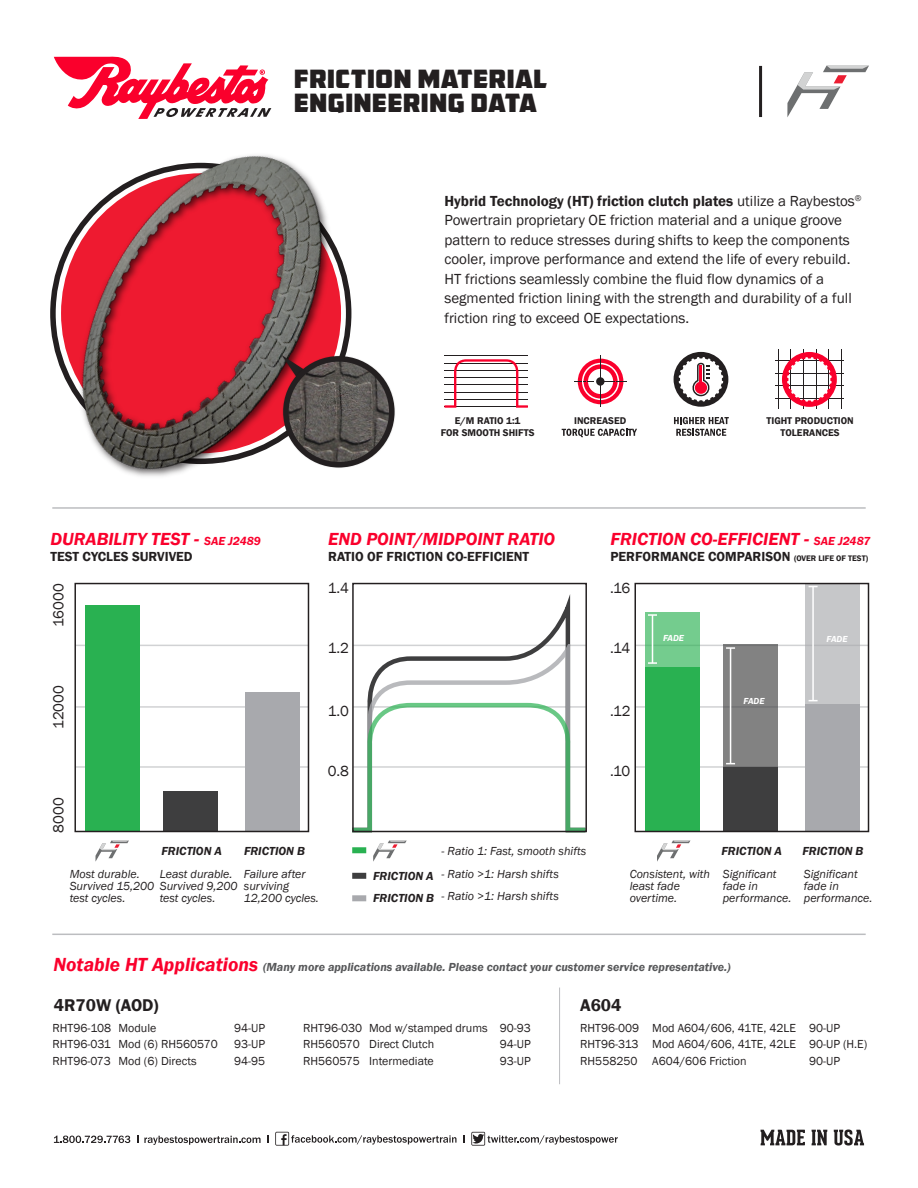
<style>
.page{position:relative;width:918px;height:1188px;background:#fff}
.page>*{position:absolute;margin:0;border:0;box-sizing:border-box;transform-origin:0 0}
.t1{font:24.9px/24px "AMCAP Eternal";color:#231f20}
.t2{font:italic 600 18px "Franklin Gothic";color:#fa002c}
.t3{font:600 17.55px "Franklin Gothic";color:#231f20}
.t4{font:15px/19.5px "Franklin Gothic";color:#231f20}
.t5{font:600 13.5px "Franklin Gothic";color:#231f20}
.t6{font:italic 12px/12px "Franklin Gothic";color:#231f20}
.t7{font:12px/16.5px "Franklin Gothic";color:#231f20;text-align:justify}
.t8{font:italic 600 12px "Franklin Gothic";color:#57585a}
.t9{font:italic 600 12px/22.8px "Franklin Gothic";color:#231f20}
.t10{font:600 10.05px/11.7px "Franklin Gothic";color:#231f20;text-align:center}
.t11{font:italic 600 9px "Franklin Gothic";color:#fff}
.s1{font-weight:600}
.s2{font-size:19.5px}
.s3{font-size:12px}
.s4{font-size:8.25px}
.s5{font-size:19.5px;color:#fa002c}
</style>
<div class="page">
<svg style="left:54px;top:56px;width:215px;height:52px"></svg>
<hr style="left:759px;top:66px;width:3px;height:51px;background:#231f20">
<img style="left:50px;top:108px;width:302px;height:368px">
<img style="left:280px;top:353px;width:28px;height:28px">
<img style="left:281px;top:354px;width:114px;height:116px">
<div style="left:283px;top:356px;width:112px;height:112px;border:6px solid #231f20;border-radius:50%"></div>
<svg style="left:562px;top:429px;width:75px;height:8px"></svg>
<svg style="left:574px;top:359px;width:52px;height:45px"></svg>
<hr style="left:600px;top:355px;width:1px;height:52px;background:#231f20">
<svg style="left:674px;top:417px;width:55px;height:19px"></svg>
<svg style="left:674px;top:352px;width:54px;height:55px"></svg>
<hr style="left:445px;top:356px;width:83px;height:1px;background:#231f20">
<svg style="left:445px;top:359px;width:83px;height:49px"></svg>
<hr style="left:52px;top:507px;width:814px;height:2px;background:#bcbdc0">
<hr style="left:52px;top:934px;width:814px;height:1px;background:#bcbdc0">
<svg style="left:834px;top:1130px;width:30px;height:16px"></svg>
<svg style="left:812px;top:1130px;width:15px;height:15px"></svg>
<svg style="left:761px;top:1130px;width:44px;height:15px"></svg>
<svg style="left:144px;top:1136px;width:117px;height:9px"></svg>
<svg style="left:463px;top:1135px;width:2px;height:8px"></svg>
<svg style="left:471px;top:1132px;width:147px;height:14px"></svg>
<svg style="left:275px;top:1132px;width:181px;height:14px"></svg>
<svg style="left:54px;top:1136px;width:76px;height:7px"></svg>
<svg style="left:787px;top:65px;width:82px;height:52px"></svg>
<hr style="left:778px;top:350px;width:1px;height:59px;background:#231f20">
<hr style="left:791px;top:350px;width:1px;height:59px;background:#231f20">
<hr style="left:803px;top:350px;width:1px;height:59px;background:#231f20">
<hr style="left:816px;top:350px;width:1px;height:59px;background:#231f20">
<hr style="left:829px;top:350px;width:1px;height:59px;background:#231f20">
<hr style="left:841px;top:350px;width:1px;height:59px;background:#231f20">
<hr style="left:775px;top:360px;width:69px;height:1px;background:#231f20">
<hr style="left:775px;top:373px;width:69px;height:1px;background:#231f20">
<hr style="left:775px;top:385px;width:69px;height:1px;background:#231f20">
<hr style="left:775px;top:398px;width:69px;height:1px;background:#231f20">
<svg style="left:782px;top:352px;width:55px;height:55px"></svg>
<hr style="left:635px;top:766px;width:234px;height:2px;background:#d1d2d4">
<hr style="left:635px;top:706px;width:234px;height:2px;background:#d1d2d4">
<hr style="left:635px;top:645px;width:234px;height:1px;background:#d1d2d4">
<div style="left:645px;top:612px;width:55px;height:219px;background:#74cc8e"></div>
<div style="left:806px;top:584px;width:54px;height:247px;background:#c6c7c9"></div>
<svg style="left:723px;top:644px;width:55px;height:123px;background:#828282"></svg>
<svg style="left:657px;top:840px;width:34px;height:22px"></svg>
<div style="left:645px;top:667px;width:55px;height:164px;background:#29b151"></div>
<div style="left:806px;top:704px;width:54px;height:127px;background:#a8a9ad"></div>
<div style="left:723px;top:767px;width:55px;height:64px;background:#3e3e3f"></div>
<div style="left:635px;top:583px;width:234px;height:249px;border:1px solid #231f20"></div>
<svg style="left:648px;top:614px;width:9px;height:2px"></svg>
<hr style="left:652px;top:615px;width:1px;height:48px;background:#fff">
<svg style="left:648px;top:662px;width:9px;height:2px"></svg>
<svg style="left:726px;top:647px;width:9px;height:2px"></svg>
<hr style="left:730px;top:648px;width:1px;height:116px;background:#fff">
<hr style="left:812px;top:587px;width:2px;height:114px;background:#fff">
<svg style="left:373px;top:840px;width:34px;height:22px"></svg>
<hr style="left:75px;top:766px;width:234px;height:2px;background:#d1d2d4">
<hr style="left:75px;top:706px;width:234px;height:2px;background:#d1d2d4">
<hr style="left:75px;top:645px;width:234px;height:1px;background:#d1d2d4">
<svg style="left:95px;top:840px;width:34px;height:22px"></svg>
<div style="left:85px;top:605px;width:55px;height:226px;background:#29b151"></div>
<div style="left:246px;top:692px;width:54px;height:139px;background:#a8a9ad"></div>
<div style="left:163px;top:791px;width:55px;height:40px;background:#3e3e3f"></div>
<div style="left:74px;top:583px;width:235px;height:249px;border:1px solid #231f20"></div>
<svg style="left:352px;top:603px;width:235px;height:230px"></svg>
<svg style="left:354px;top:645px;width:231px;height:185px"></svg>
<div style="left:352px;top:847px;width:14px;height:6px;background:#29b151"></div>
<div style="left:352px;top:873px;width:14px;height:6px;background:#3e3e3f"></div>
<div style="left:352px;top:895px;width:14px;height:6px;background:#a8a9ad"></div>
<hr style="left:559px;top:988px;width:1px;height:96px;background:#bcbdc0">
<div style="left:352px;top:583px;width:235px;height:249px;border:1px solid #231f20"></div>
<h1 class="t1" style="left:294px;top:67px;width:255px">FRICTION MATERIAL<br>ENGINEERING DATA</h1>
<p class="t4" style="left:445px;top:192px;width:419px"><span class="s1">Hybrid Technology (HT) friction clutch plates</span> utilize a Raybestos<sup>® </sup>Powertrain proprietary OE friction material and a unique groove pattern to reduce stresses during shifts to keep the components cooler, improve performance and extend the life of every rebuild.<br>HT frictions seamlessly combine the fluid flow dynamics of a segmented friction lining with the strength and durability of a full friction ring to exceed OE expectations.</p>
<p class="t10" style="left:455px;top:415px;width:67px">E/M RATIO 1:1</p>
<p class="t10" style="left:574px;top:415px;width:54px">INCREASED</p>
<p class="t10" style="left:441px;top:427px;width:96px">FOR SMOOTH SHIFTS</p>
<p class="t10" style="left:767px;top:415px;width:89px">TIGHT PRODUCTION<br>TOLERANCES</p>
<p class="t2" style="left:50px;top:527px;width:212px">DURABILITY TEST <span class="s2">-</span> <span class="s3">SAE J2489</span></p>
<p class="t5" style="left:50px;top:549px;width:144px">TEST CYCLES SURVIVED</p>
<p class="t4" style="left:49px;top:627px;width:45px;rotate:-90deg">16000</p>
<p class="t4" style="left:49px;top:729px;width:45px;rotate:-90deg">12000</p>
<p class="t2" style="left:328px;top:527px;width:228px">END POINT/MIDPOINT RATIO</p>
<p class="t5" style="left:328px;top:549px;width:202px">RATIO OF FRICTION CO-EFFICIENT</p>
<p class="t4" style="left:328px;top:578px;width:23px">1.4</p>
<p class="t4" style="left:328px;top:638px;width:23px">1.2</p>
<p class="t4" style="left:328px;top:701px;width:23px">1.0</p>
<p class="t4" style="left:49px;top:833px;width:37px;rotate:-90deg">8000</p>
<p class="t9" style="left:161px;top:840px;width:62px">FRICTION A</p>
<p class="t9" style="left:244px;top:840px;width:62px">FRICTION B</p>
<p class="t6" style="left:70px;top:868px;width:86px">Most durable.<br>Survived 15,200 test cycles.</p>
<p class="t6" style="left:160px;top:868px;width:79px">Least durable.<br>Survived 9,200 test cycles.</p>
<p class="t6" style="left:244px;top:868px;width:77px">Failure after surviving<br>12,200 cycles.</p>
<p class="t4" style="left:328px;top:761px;width:23px">0.8</p>
<p class="t6" style="left:442px;top:846px;width:146px">- Ratio 1: Fast, smooth shifts</p>
<p class="t6" style="left:442px;top:868px;width:119px">- Ratio &gt;1: Harsh shifts</p>
<p class="t6" style="left:442px;top:891px;width:119px">- Ratio &gt;1: Harsh shifts</p>
<p class="t9" style="left:373px;top:864px;width:62px">FRICTION A<br>FRICTION B</p>
<p class="t2" style="left:610px;top:527px;width:262px">FRICTION CO-EFFICIENT <span class="s2">-</span> <span class="s3">SAE J2487</span></p>
<p class="t5" style="left:610px;top:549px;width:259px">PERFORMANCE COMPARISON <span class="s4">(OVER LIFE OF TEST)</span></p>
<p class="t4" style="left:610px;top:578px;width:22px">.16</p>
<p class="t4" style="left:610px;top:638px;width:22px">.14</p>
<p class="t4" style="left:610px;top:701px;width:22px">.12</p>
<p class="t4" style="left:610px;top:761px;width:22px">.10</p>
<p class="t11" style="left:663px;top:632px;width:23px">FADE</p>
<p class="t11" style="left:827px;top:633px;width:23px">FADE</p>
<p class="t11" style="left:744px;top:695px;width:23px">FADE</p>
<p class="t9" style="left:722px;top:840px;width:62px">FRICTION A</p>
<p class="t9" style="left:803px;top:840px;width:62px">FRICTION B</p>
<p class="t6" style="left:630px;top:868px;width:82px">Consistent, with least fade overtime.</p>
<p class="t6" style="left:723px;top:868px;width:70px">Significant fade in performance.</p>
<p class="t6" style="left:804px;top:868px;width:70px">Significant fade in performance.</p>
<p class="t8" style="left:54px;top:960px;width:679px"><span class="s5">Notable HT Applications</span> (Many more applications available. Please contact your customer service representative.)</p>
<p class="t3" style="left:54px;top:994px;width:106px">4R70W (AOD)</p>
<p class="t7" style="left:52px;top:1020px;width:60px">RHT96-108<br>RHT96-031<br>RHT96-073</p>
<p class="t7" style="left:119px;top:1020px;width:101px;text-align:left">Module<br>Mod (6) RH560570<br>Mod (6) Directs</p>
<p class="t7" style="left:234px;top:1020px;width:33px">94-UP 93-UP 94-95</p>
<p class="t7" style="left:303px;top:1020px;width:61px;text-align:left">RHT96-030<br>RH560570<br>RH560575</p>
<p class="t7" style="left:369px;top:1020px;width:120px;text-align:left">Mod w/stamped drums<br>Direct Clutch<br>Intermediate</p>
<p class="t7" style="left:500px;top:1020px;width:33px">90-93<br>94-UP 93-UP</p>
<p class="t3" style="left:580px;top:994px;width:43px">A604</p>
<p class="t7" style="left:580px;top:1020px;width:61px">RHT96-009<br>RHT96-313<br>RH558250</p>
<p class="t7" style="left:652px;top:1020px;width:145px">Mod A604/606, 41TE, 42LE Mod A604/606, 41TE, 42LE A604/606 Friction</p>
<p class="t7" style="left:809px;top:1020px;width:60px;text-align:left">90-UP<br>90-UP (H.E)<br>90-UP</p>
</div>
